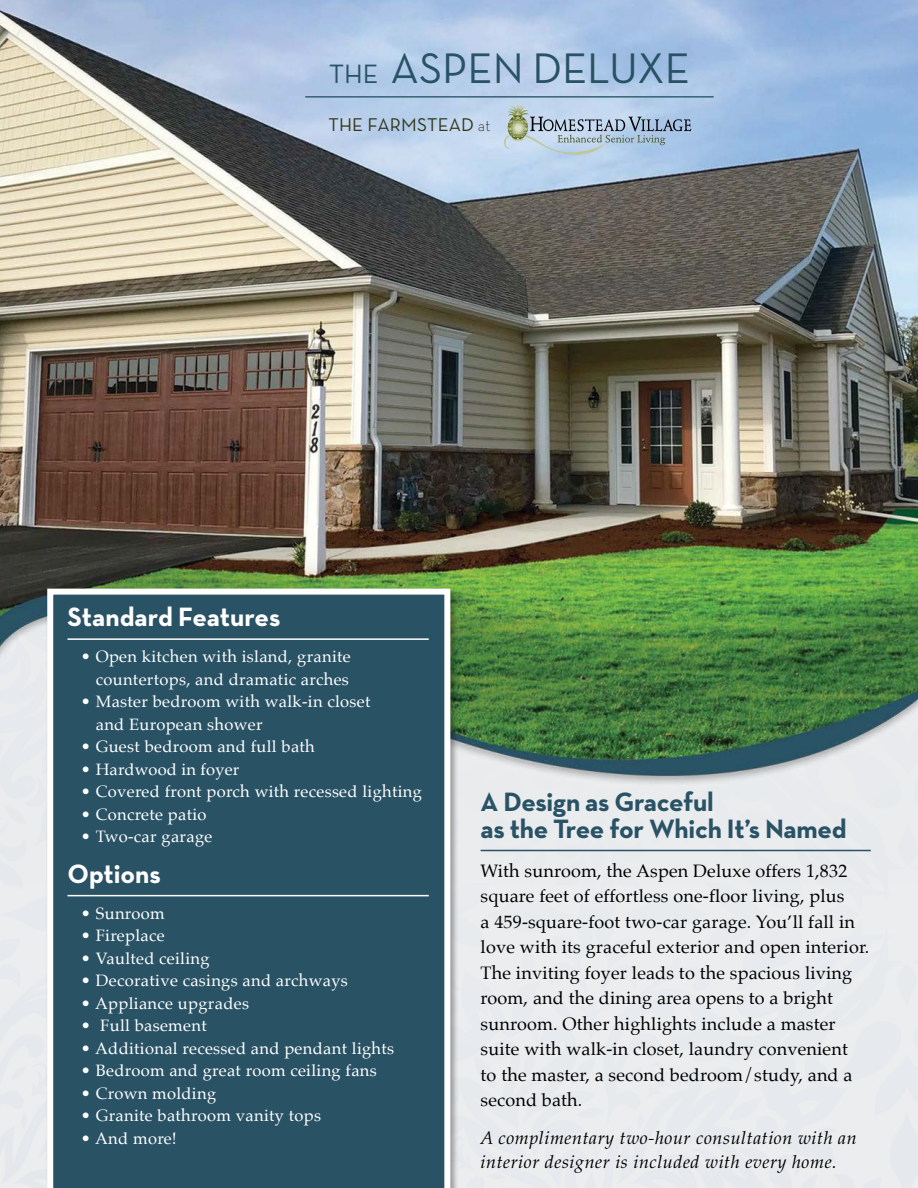
<style>
.page{position:relative;width:918px;height:1188px;background:#fff}
.page>*{position:absolute;margin:0;border:0;box-sizing:border-box;transform-origin:0 0}
.t1{font:43.5px "Neutra Text TF";color:#295265}
.text{font:700 27px/27px "Neutra Text TF";letter-spacing:-.01em;color:#295265}
.text-2{font:700 27px "Neutra Text TF";color:#fff}
.t2{font:18.75px "Neutra Text TF";letter-spacing:.01em;color:#343516}
.text-3{font:18px/25.5px "Palatino";letter-spacing:.01em;color:#000}
.text-4{font:italic 18px/24px "Palatino";letter-spacing:.03em;color:#000}
.text-5{font:16.5px/22.5px "Palatino";letter-spacing:.02em;color:#fff;text-align:right}
.s1{font-size:27px}
.s2{font-weight:300;font-size:16.05px}
</style>
<div class="page">
<img style="left:0;top:0;width:918px;height:885px">
<hr style="left:481px;top:850px;width:390px;height:1px;background:#295265">
<hr style="left:305px;top:96px;width:409px;height:2px;background:#295265">
<svg style="left:504px;top:102px;width:187px;height:53px;background:#acc1d3"></svg>
<div style="left:46px;top:587px;width:414px;height:601px;background:#000;opacity:.35"></div>
<div style="left:47px;top:589px;width:403px;height:599px;background:#295265"></div>
<hr style="left:67px;top:638px;width:362px;height:2px;background:#fff">
<hr style="left:67px;top:895px;width:362px;height:1px;background:#fff">
<p class="t1" style="left:329px;top:42px;width:362px"><span class="s1">THE</span> ASPEN DELUXE</p>
<p class="t2" style="left:328px;top:114px;width:164px">THE FARMSTEAD <span class="s2">at</span></p>
<p class="text-2" style="left:67px;top:600px;width:214px">Standard Features</p>
<p class="text-5" style="left:81px;top:645px;width:271px">• Open kitchen with island, granite countertops, and dramatic arches</p>
<p class="text-5" style="left:96px;top:690px;width:276px;text-align:left;text-indent:-15px">• Master bedroom with walk-in closet and European shower</p>
<p class="text-5" style="left:81px;top:735px;width:235px">• Guest bedroom and full bath</p>
<p class="text-5" style="left:81px;top:758px;width:160px">• Hardwood in foyer</p>
<p class="text-5" style="left:81px;top:780px;width:343px">• Covered front porch with recessed lighting</p>
<p class="text-5" style="left:81px;top:803px;width:127px">• Concrete patio</p>
<p class="text-5" style="left:81px;top:825px;width:133px">• Two-car garage</p>
<p class="text-2" style="left:67px;top:857px;width:95px">Options</p>
<p class="text-5" style="left:81px;top:902px;width:85px">• Sunroom</p>
<p class="text-5" style="left:81px;top:924px;width:85px">• Fireplace</p>
<p class="text-5" style="left:81px;top:947px;width:130px">• Vaulted ceiling</p>
<p class="text-5" style="left:81px;top:969px;width:268px">• Decorative casings and archways</p>
<p class="text-5" style="left:81px;top:992px;width:170px">• Appliance upgrades</p>
<p class="text-5" style="left:81px;top:1014px;width:127px">• Full basement</p>
<p class="text-5" style="left:81px;top:1037px;width:315px">• Additional recessed and pendant lights</p>
<p class="text-5" style="left:81px;top:1059px;width:297px">• Bedroom and great room ceiling fans</p>
<p class="text-5" style="left:81px;top:1082px;width:137px">• Crown molding</p>
<p class="text-5" style="left:81px;top:1104px;width:242px">• Granite bathroom vanity tops</p>
<p class="text-5" style="left:81px;top:1127px;width:97px">• And more!</p>
<p class="text" style="left:481px;top:787px;width:367px">A Design as Graceful<br>as the Tree for Which It’s Named</p>
<p class="text-3" style="left:481px;top:858px;width:390px">With sunroom, the Aspen Deluxe offers 1,832 square feet of effortless one-floor living, plus<br>a 459-square-foot two-car garage. You’ll fall in love with its graceful exterior and open interior.<br>The inviting foyer leads to the spacious living room, and the dining area opens to a bright sunroom. Other highlights include a master suite with walk-in closet, laundry convenient<br>to the master, a second bedroom/study, and a second bath.</p>
<p class="text-4" style="left:481px;top:1126px;width:378px">A complimentary two-hour consultation with an interior designer is included with every home.</p>
</div>
